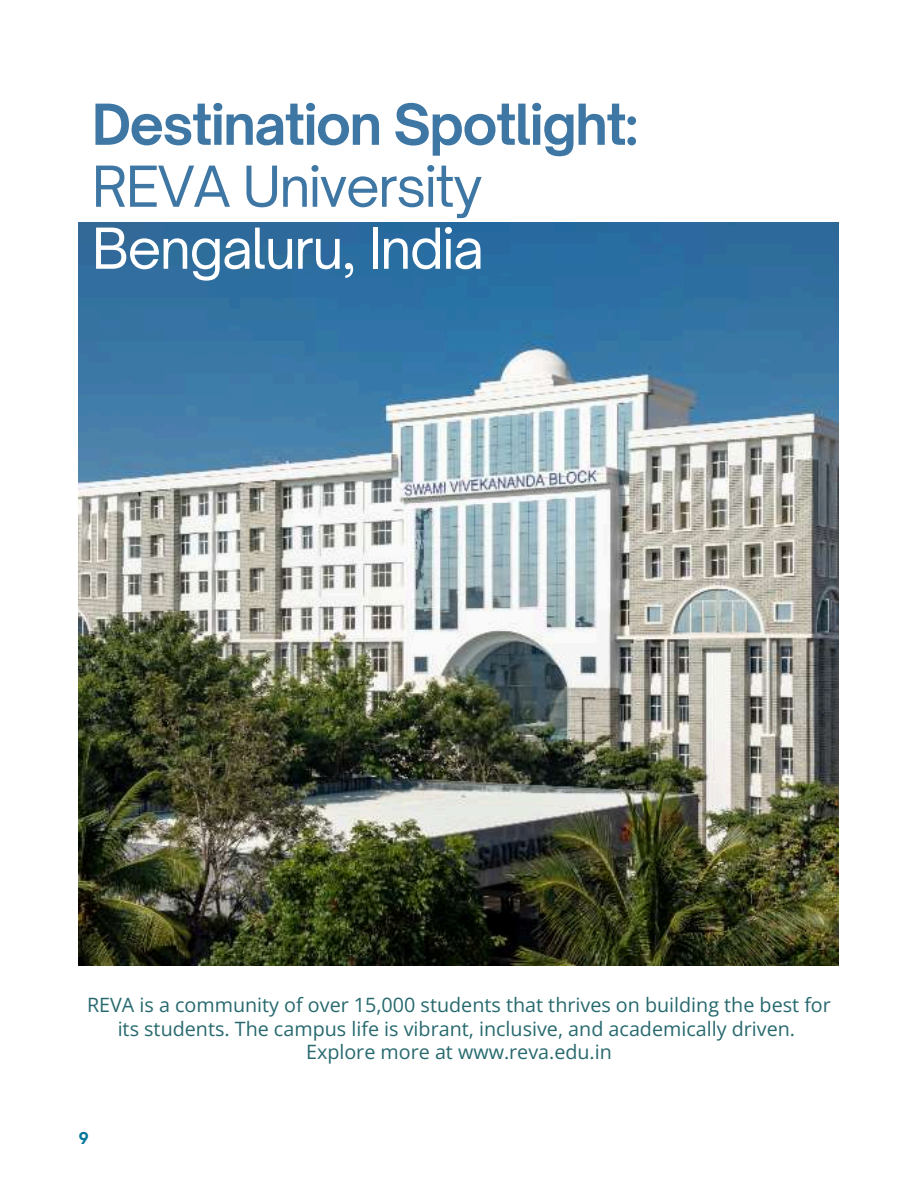
<style>
.page{position:relative;width:918px;height:1188px;background:#fff}
.page>*{position:absolute;margin:0;border:0;box-sizing:border-box;transform-origin:0 0}
.t1{font:700 54px "Open Sauce One";letter-spacing:-.03em;color:#3e76a4}
.t2{font:54px "Open Sauce One";letter-spacing:-.03em;color:#fff}
.t3{font:54px "Open Sauce One";letter-spacing:-.03em;color:#3e76a4}
.t4{font:19.8px/23.7px "Open Sans";color:#27696e;text-align:center}
.t5{font:700 16.95px "TT Commons Pro";color:#04769b}
</style>
<div class="page">
<img style="left:79px;top:222px;width:760px;height:744px">
<h1 class="t1" style="left:92px;top:91px;width:548px">Destination Spotlight:</h1>
<h1 class="t3" style="left:92px;top:153px;width:392px">REVA University</h1>
<h1 class="t2" style="left:92px;top:215px;width:394px">Bengaluru, India</h1>
<p class="t4" style="left:87px;top:993px;width:745px">REVA is a community of over 15,000 students that thrives on building the best for its students. The campus life is vibrant, inclusive, and academically driven.<br>Explore more at www.reva.edu.in</p>
<p class="t5" style="left:79px;top:1127px;width:11px">9</p>
</div>
